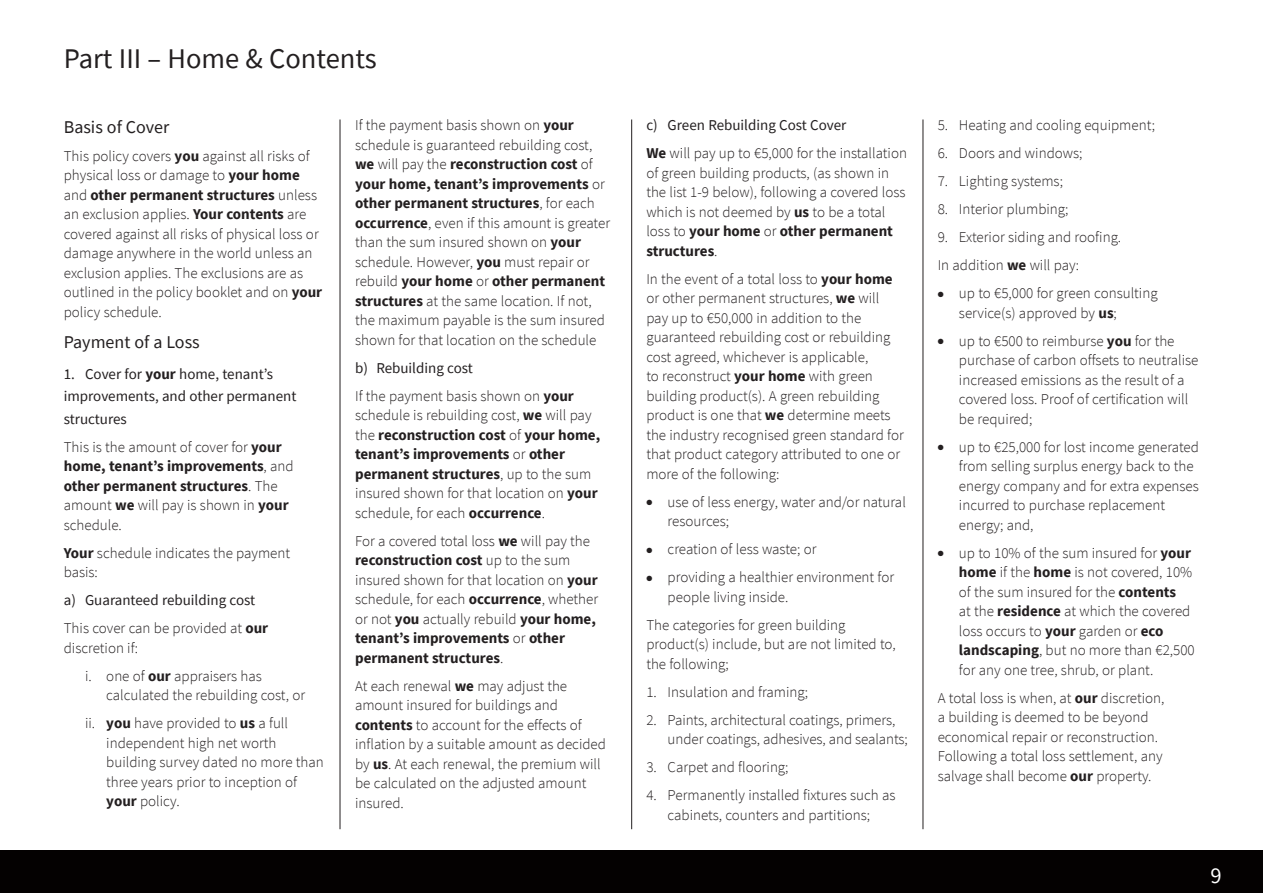
<style>
.page{position:relative;width:1263px;height:893px;background:#fff}
.page>*{position:absolute;margin:0;border:0;box-sizing:border-box;transform-origin:0 0}
.t1{font:28.5px "Source Sans Pro";color:#231f20}
.t2{font:22.5px "Source Sans Pro";color:#fff}
.body_text{font:18px "Source Sans Pro";color:#231f20}
.body_text-2{font:300 15px/19.5px "Source Sans Pro";color:#231f20}
.body_text-3{font:15px/22.5px "Source Sans Pro";color:#231f20}
.s1{font-weight:700}
</style>
<div class="page">
<div style="left:0;top:850px;width:1263px;height:43px;background:#040101"></div>
<hr style="left:340px;top:119px;width:1px;height:710px;background:#231f20">
<hr style="left:631px;top:119px;width:1px;height:710px;background:#231f20">
<hr style="left:923px;top:119px;width:1px;height:710px;background:#231f20">
<p class="t1" style="left:64px;top:41px;width:315px">Part III – Home &amp; Contents</p>
<p class="body_text" style="left:64px;top:115px;width:107px">Basis of Cover</p>
<p class="body_text-2" style="left:64px;top:146px;width:260px">This policy covers <span class="s1">you</span> against all risks of physical loss or damage to <span class="s1">your home </span>and <span class="s1">other permanent structures</span> unless an exclusion applies. <span class="s1">Your contents</span> are covered against all risks of physical loss or damage anywhere in the world unless an exclusion applies. The exclusions are as outlined in the policy booklet and on <span class="s1">your </span>policy schedule.</p>
<p class="body_text" style="left:64px;top:330px;width:138px">Payment of a Loss</p>
<p class="body_text-3" style="left:64px;top:362px;width:234px">1. Cover for <span class="s1">your</span> home, tenant’s improvements, and other permanent structures</p>
<p class="body_text-2" style="left:64px;top:437px;width:231px">This is the amount of cover for <span class="s1">your home, tenant’s improvements</span>, and <span class="s1">other permanent structures</span>. The amount <span class="s1">we</span> will pay is shown in <span class="s1">your </span>schedule.</p>
<p class="body_text-2" style="left:64px;top:543px;width:228px"><span class="s1">Your</span> schedule indicates the payment basis:</p>
<p class="body_text-3" style="left:64px;top:589px;width:193px">a) Guaranteed rebuilding cost</p>
<p class="body_text-2" style="left:64px;top:618px;width:206px">This cover can be provided at <span class="s1">our </span>discretion if:</p>
<p class="body_text-2" style="left:106px;top:666px;width:200px;text-indent:-21px">i. one of <span class="s1">our</span> appraisers has calculated the rebuilding cost, or</p>
<p class="body_text-2" style="left:106px;top:713px;width:219px;text-indent:-21px">ii. <span class="s1">you</span> have provided to <span class="s1">us</span> a full independent high net worth building survey dated no more than three years prior to inception of <span class="s1">your</span> policy.</p>
<p class="body_text-2" style="left:355px;top:116px;width:256px">If the payment basis shown on <span class="s1">your </span>schedule is guaranteed rebuilding cost, <span class="s1">we</span> will pay the <span class="s1">reconstruction cost</span> of <span class="s1">your home, tenant’s improvements</span> or <span class="s1">other permanent structures</span>, for each <span class="s1">occurrence</span>, even if this amount is greater than the sum insured shown on <span class="s1">your </span>schedule. However, <span class="s1">you</span> must repair or rebuild <span class="s1">your home</span> or <span class="s1">other permanent structures</span> at the same location. If not, the maximum payable is the sum insured shown for that location on the schedule</p>
<p class="body_text-3" style="left:355px;top:356px;width:119px">b) Rebuilding cost</p>
<p class="body_text-2" style="left:355px;top:386px;width:247px">If the payment basis shown on <span class="s1">your </span>schedule is rebuilding cost, <span class="s1">we</span> will pay the <span class="s1">reconstruction cost</span> of <span class="s1">your home, tenant’s improvements</span> or <span class="s1">other permanent structures</span>, up to the sum insured shown for that location on <span class="s1">your </span>schedule, for each <span class="s1">occurrence</span>.</p>
<p class="body_text-2" style="left:355px;top:531px;width:245px">For a covered total loss <span class="s1">we</span> will pay the <span class="s1">reconstruction cost</span> up to the sum insured shown for that location on <span class="s1">your </span>schedule, for each <span class="s1">occurrence</span>, whether or not <span class="s1">you</span> actually rebuild <span class="s1">your home, tenant’s improvements</span> or <span class="s1">other permanent structures</span>.</p>
<p class="body_text-2" style="left:355px;top:676px;width:252px">At each renewal <span class="s1">we</span> may adjust the amount insured for buildings and <span class="s1">contents</span> to account for the effects of inflation by a suitable amount as decided by <span class="s1">us</span>. At each renewal, the premium will be calculated on the adjusted amount insured.</p>
<p class="body_text-3" style="left:646px;top:114px;width:202px">c) Green Rebuilding Cost Cover</p>
<p class="body_text-2" style="left:646px;top:144px;width:262px"><span class="s1">We</span> will pay up to €5,000 for the installation of green building products, (as shown in the list 1-9 below), following a covered loss which is not deemed by <span class="s1">us</span> to be a total loss to <span class="s1">your home</span> or <span class="s1">other permanent structures</span>.</p>
<p class="body_text-2" style="left:646px;top:269px;width:259px">In the event of a total loss to <span class="s1">your home </span>or other permanent structures, <span class="s1">we</span> will pay up to €50,000 in addition to the guaranteed rebuilding cost or rebuilding cost agreed, whichever is applicable,<br>to reconstruct <span class="s1">your home</span> with green building product(s). A green rebuilding product is one that <span class="s1">we</span> determine meets the industry recognised green standard for that product category attributed to one or more of the following:</p>
<p class="body_text-2" style="left:668px;top:492px;width:240px;text-indent:-21px">● use of less energy, water and/or natural resources;</p>
<p class="body_text-2" style="left:646px;top:540px;width:172px">● creation of less waste; or</p>
<p class="body_text-2" style="left:668px;top:568px;width:228px;text-indent:-21px">● providing a healthier environment for people living inside.</p>
<p class="body_text-2" style="left:646px;top:615px;width:251px">The categories for green building product(s) include, but are not limited to, the following;</p>
<p class="body_text-2" style="left:646px;top:682px;width:163px">1. Insulation and framing;</p>
<p class="body_text-2" style="left:668px;top:710px;width:242px;text-indent:-21px">2. Paints, architectural coatings, primers, under coatings, adhesives, and sealants;</p>
<p class="body_text-2" style="left:646px;top:758px;width:144px">3. Carpet and flooring;</p>
<p class="body_text-2" style="left:646px;top:786px;width:251px;text-align:center">4. Permanently installed fixtures such as cabinets, counters and partitions;</p>
<p class="body_text-2" style="left:938px;top:116px;width:219px">5. Heating and cooling equipment;</p>
<p class="body_text-2" style="left:938px;top:144px;width:146px">6. Doors and windows;</p>
<p class="body_text-2" style="left:938px;top:172px;width:127px">7. Lighting systems;</p>
<p class="body_text-2" style="left:938px;top:200px;width:132px">8. Interior plumbing;</p>
<p class="body_text-2" style="left:938px;top:228px;width:185px">9. Exterior siding and roofing.</p>
<p class="body_text-2" style="left:938px;top:256px;width:143px">In addition <span class="s1">we</span> will pay:</p>
<p class="body_text-2" style="left:959px;top:284px;width:200px;text-indent:-21px">● up to €5,000 for green consulting service(s) approved by <span class="s1">us</span>;</p>
<p class="body_text-2" style="left:959px;top:331px;width:241px;text-indent:-21px">● up to €500 to reimburse <span class="s1">you</span> for the purchase of carbon offsets to neutralise increased emissions as the result of a covered loss. Proof of certification will be required;</p>
<p class="body_text-2" style="left:959px;top:437px;width:241px;text-indent:-21px">● up to €25,000 for lost income generated from selling surplus energy back to the energy company and for extra expenses incurred to purchase replacement energy; and,</p>
<p class="body_text-2" style="left:959px;top:543px;width:237px;text-indent:-21px">● up to 10% of the sum insured for <span class="s1">your home</span> if the <span class="s1">home</span> is not covered, 10% of the sum insured for the <span class="s1">contents<br></span>at the <span class="s1">residence</span> at which the covered loss occurs to <span class="s1">your</span> garden or <span class="s1">eco landscaping</span>, but no more than €2,500 for any one tree, shrub, or plant.</p>
<p class="body_text-2" style="left:938px;top:688px;width:228px">A total loss is when, at <span class="s1">our</span> discretion, a building is deemed to be beyond economical repair or reconstruction.<br>Following a total loss settlement, any salvage shall become <span class="s1">our</span> property.</p>
<h2 class="t2" style="left:1210px;top:861px;width:13px">9</h2>
</div>
